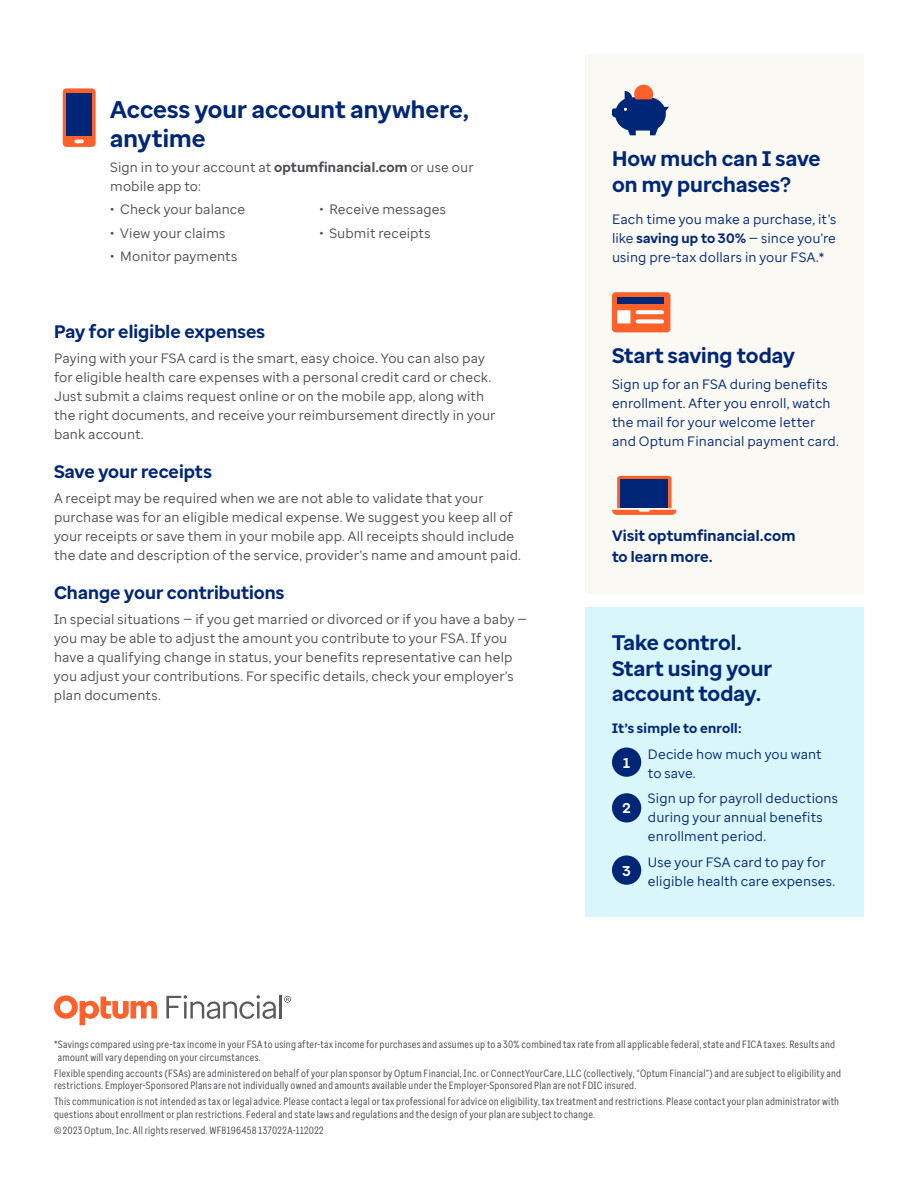
<style>
.page{position:relative;width:918px;height:1188px;background:#fff}
.page>*{position:absolute;margin:0;border:0;box-sizing:border-box;transform-origin:0 0}
.t1{font:700 24px/28.8px "Optum Sans";color:#002677}
.t2{font:700 21px/25.2px "Optum Sans";color:#002677}
.t3{font:700 18px "Optum Sans";letter-spacing:.005em;color:#002677}
.t4{font:700 15px/21px "Optum Sans";letter-spacing:.01em;color:#002677}
.t5{font:700 14.1px "Optum Sans";color:#fff}
.t6{font:13.5px/18.9px "Optum Sans";letter-spacing:.005em;color:#4b4d4f}
.t7{font:13.5px/18.9px "Optum Sans";letter-spacing:.005em;color:#002677}
.t8{font:700 13.5px "Optum Sans";letter-spacing:.015em;color:#002677}
.t9{font:10.5px/12.6px "Optum Sans Cond";letter-spacing:.02em;color:#4b4d4f}
.s1{font-weight:700}
</style>
<div class="page">
<div style="left:63px;top:88px;width:33px;height:59px;background:#ff612b;border-radius:4px"></div>
<svg style="left:74px;top:140px;width:10px;height:3px"></svg>
<div style="left:66px;top:94px;width:26px;height:42px;background:#002677"></div>
<div style="left:585px;top:607px;width:279px;height:310px;background:#d9f6fa"></div>
<div style="left:585px;top:54px;width:279px;height:540px;background:#fbf9f4"></div>
<svg style="left:612px;top:85px;width:57px;height:50px"></svg>
<svg style="left:612px;top:292px;width:58px;height:40px"></svg>
<div style="left:612px;top:748px;width:29px;height:29px;background:#002677;border-radius:50%"></div>
<svg style="left:54px;top:995px;width:103px;height:30px"></svg>
<svg style="left:166px;top:995px;width:110px;height:24px"></svg>
<hr style="left:279px;top:995px;width:3px;height:24px;background:#5a5a5a">
<svg style="left:284px;top:996px;width:7px;height:7px"></svg>
<div style="left:612px;top:793px;width:29px;height:29px;background:#002677;border-radius:50%"></div>
<div style="left:612px;top:855px;width:29px;height:30px;background:#002677;border-radius:50%"></div>
<svg style="left:612px;top:476px;width:65px;height:39px"></svg>
<div style="left:620px;top:479px;width:48px;height:29px;background:#002677"></div>
<h1 class="t1" style="left:110px;top:95px;width:360px">Access your account anywhere, anytime</h1>
<p class="t6" style="left:110px;top:158px;width:365px">Sign in to your account at <span class="s1">optumfinancial.com</span> or use our mobile app to:</p>
<p class="t6" style="left:110px;top:200px;width:137px">• Check your balance</p>
<p class="t6" style="left:110px;top:223px;width:117px">• View your claims</p>
<p class="t6" style="left:110px;top:247px;width:129px">• Monitor payments</p>
<p class="t6" style="left:319px;top:200px;width:128px">• Receive messages</p>
<p class="t6" style="left:319px;top:223px;width:113px">• Submit receipts</p>
<h3 class="t3" style="left:54px;top:320px;width:213px">Pay for eligible expenses</h3>
<p class="t6" style="left:54px;top:349px;width:443px">Paying with your FSA card is the smart, easy choice. You can also pay for eligible health care expenses with a personal credit card or check.<br>Just submit a claims request online or on the mobile app, along with the right documents, and receive your reimbursement directly in your bank account.</p>
<h3 class="t3" style="left:54px;top:460px;width:159px">Save your receipts</h3>
<p class="t6" style="left:54px;top:489px;width:469px">A receipt may be required when we are not able to validate that your purchase was for an eligible medical expense. We suggest you keep all of your receipts or save them in your mobile app. All receipts should include the date and description of the service, provider’s name and amount paid.</p>
<h3 class="t3" style="left:54px;top:581px;width:232px">Change your contributions</h3>
<p class="t6" style="left:54px;top:610px;width:474px">In special situations — if you get married or divorced or if you have a baby — you may be able to adjust the amount you contribute to your FSA. If you have a qualifying change in status, your benefits representative can help you adjust your contributions. For specific details, check your employer’s plan documents.</p>
<h2 class="t2" style="left:612px;top:146px;width:210px">How much can I save on my purchases?</h2>
<p class="t7" style="left:612px;top:210px;width:226px;text-align:justify">Each time you make a purchase, it’s like <span class="s1">saving up to 30%</span> — since you’re using pre-tax dollars in your FSA.*</p>
<h2 class="t2" style="left:612px;top:344px;width:185px">Start saving today</h2>
<p class="t7" style="left:612px;top:375px;width:228px">Sign up for an FSA during benefits enrollment. After you enroll, watch the mail for your welcome letter and Optum Financial payment card.</p>
<p class="t4" style="left:612px;top:526px;width:185px">Visit optumfinancial.com to learn more.</p>
<h2 class="t2" style="left:612px;top:630px;width:162px">Take control.<br>Start using your account today.</h2>
<p class="t8" style="left:612px;top:720px;width:131px">It’s simple to enroll:</p>
<p class="t7" style="left:648px;top:745px;width:175px">Decide how much you want to save.</p>
<p class="t7" style="left:648px;top:789px;width:191px">Sign up for payroll deductions during your annual benefits enrollment period.</p>
<p class="t7" style="left:648px;top:853px;width:189px">Use your FSA card to pay for eligible health care expenses.</p>
<p class="t5" style="left:623px;top:753px;width:9px">1</p>
<p class="t5" style="left:623px;top:799px;width:9px">2</p>
<p class="t5" style="left:622px;top:861px;width:10px">3</p>
<p class="t9" style="left:58px;top:1038px;width:779px;text-indent:-4px">*Savings compared using pre-tax income in your FSA to using after-tax income for purchases and assumes up to a 30% combined tax rate from all applicable federal, state and FICA taxes. Results and amount will vary depending on your circumstances.</p>
<p class="t9" style="left:54px;top:1067px;width:789px">Flexible spending accounts (FSAs) are administered on behalf of your plan sponsor by Optum Financial, Inc. or ConnectYourCare, LLC (collectively, “Optum Financial”) and are subject to eligibility and restrictions. Employer-Sponsored Plans are not individually owned and amounts available under the Employer-Sponsored Plan are not FDIC insured.</p>
<p class="t9" style="left:54px;top:1095px;width:787px">This communication is not intended as tax or legal advice. Please contact a legal or tax professional for advice on eligibility, tax treatment and restrictions. Please contact your plan administrator with questions about enrollment or plan restrictions. Federal and state laws and regulations and the design of your plan are subject to change.</p>
<p class="t9" style="left:54px;top:1124px;width:271px">© 2023 Optum, Inc. All rights reserved. WF8196458 137022A-112022</p>
</div>
